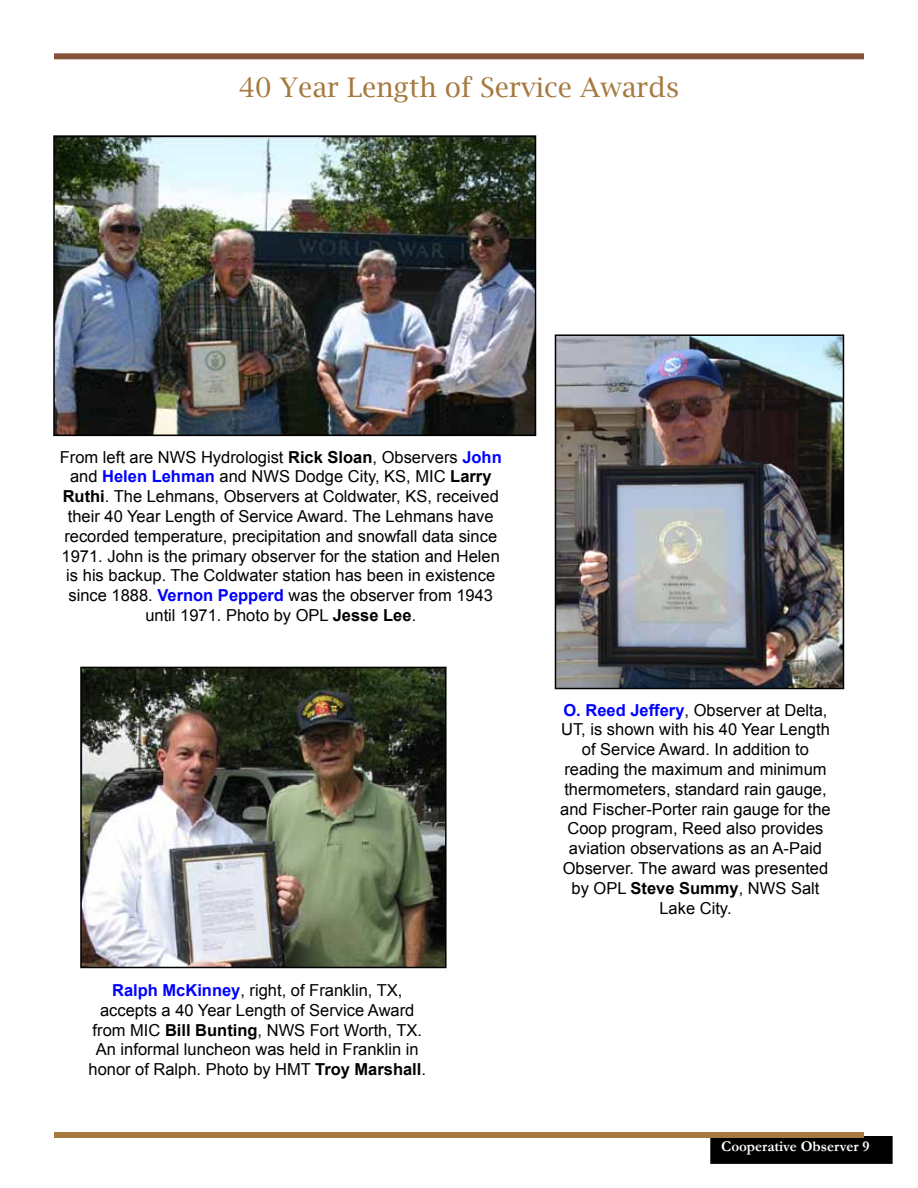
<style>
.page{position:relative;width:918px;height:1188px;background:#fff}
.page>*{position:absolute;margin:0;border:0;box-sizing:border-box;transform-origin:0 0}
.t1{font:27px "Lucida Bright";color:#a5793f}
.t2{font:16.5px/19.8px "Arial";color:#000;text-align:center}
.t3{font:700 15px "Garamond";color:#fff}
.s1{font-weight:700}
.s2{font-weight:700;color:#00f}
</style>
<div class="page">
<div style="left:711px;top:1137px;width:181px;height:26px;background:#000"></div>
<div style="left:710px;top:1136px;width:183px;height:28px;border:2px solid #000"></div>
<div style="left:54px;top:1132px;width:810px;height:6px;background:#a5793f"></div>
<div style="left:54px;top:53px;width:810px;height:6px;background:#845339"></div>
<img style="left:558px;top:337px;width:283px;height:349px">
<div style="left:555px;top:334px;width:289px;height:355px;border:2px solid #000"></div>
<img style="left:83px;top:670px;width:361px;height:295px">
<div style="left:80px;top:667px;width:367px;height:301px;border:2px solid #000"></div>
<img style="left:56px;top:138px;width:477px;height:295px">
<div style="left:53px;top:135px;width:483px;height:301px;border:2px solid #000"></div>
<h1 class="t1" style="left:239px;top:71px;width:442px">40 Year Length of Service Awards</h1>
<p class="t2" style="left:60px;top:447px;width:443px">From left are NWS Hydrologist <span class="s1">Rick Sloan</span>, Observers <span class="s2">John </span>and <span class="s2">Helen Lehman</span> and NWS Dodge City, KS, MIC <span class="s1">Larry Ruthi</span>. The Lehmans, Observers at Coldwater, KS, received their 40 Year Length of Service Award. The Lehmans have recorded temperature, precipitation and snowfall data since 1971. John is the primary observer for the station and Helen is his backup. The Coldwater station has been in existence since 1888. <span class="s2">Vernon Pepperd</span> was the observer from 1943 until 1971. Photo by OPL <span class="s1">Jesse Lee</span>.</p>
<p class="t2" style="left:89px;top:981px;width:339px"><span class="s2">Ralph McKinney</span>, right, of Franklin, TX, accepts a 40 Year Length of Service Award from MIC <span class="s1">Bill Bunting</span>, NWS Fort Worth, TX.<br>An informal luncheon was held in Franklin in honor of Ralph. Photo by HMT <span class="s1">Troy Marshall</span>.</p>
<p class="t2" style="left:560px;top:700px;width:272px"><span class="s2">O. Reed Jeffery</span>, Observer at Delta,<br>UT, is shown with his 40 Year Length of Service Award. In addition to reading the maximum and minimum thermometers, standard rain gauge, and Fischer-Porter rain gauge for the<br>Coop program, Reed also provides aviation observations as an A-Paid<br>Observer. The award was presented by OPL <span class="s1">Steve Summy</span>, NWS Salt<br>Lake City.</p>
<p class="t3" style="left:721px;top:1136px;width:150px">Cooperative Observer 9</p>
</div>
